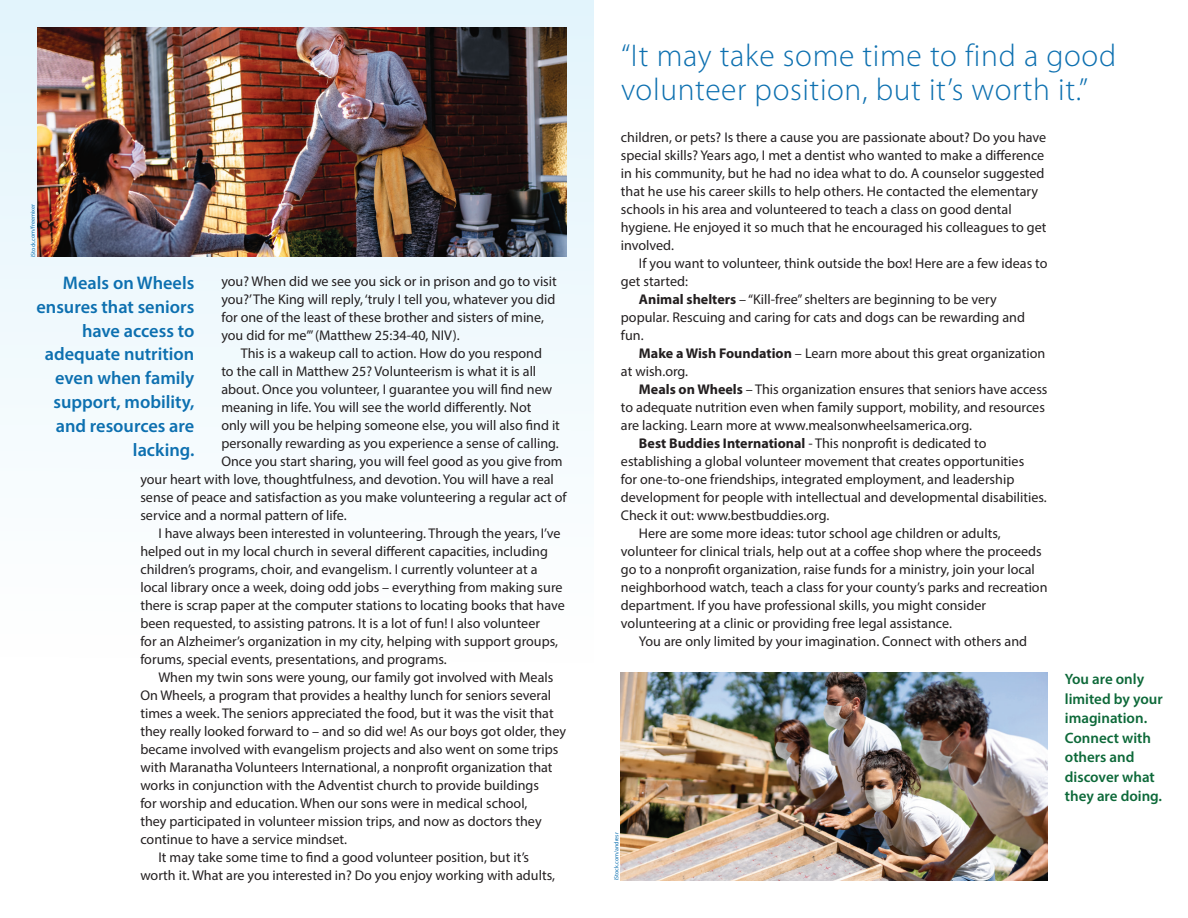
<style>
.page{position:relative;width:1188px;height:918px;background:#fff}
.page>*{position:absolute;margin:0;border:0;box-sizing:border-box;transform-origin:0 0}
.t1{font:300 31.5px/34.5px "Myriad Pro";letter-spacing:.02em;color:#0d70b0}
.t2{font:600 18.3px/23.9px "Myriad Pro";color:#0d70b0;text-align:right}
.t3{font:600 15px/19.5px "Myriad Pro";color:#0d6939}
.t4{font:14.1px/18px "Myriad Pro";color:#231f20}
.t5{font:6px "Myriad Pro";letter-spacing:-.005em;color:#0d70b0}
.s1{font-weight:700}
</style>
<div class="page">
<div style="left:0;top:0;width:594px;height:802px;background:linear-gradient(to bottom,#e2f3fb,#fff)"></div>
<img style="left:38px;top:27px;width:529px;height:229px">
<img style="left:621px;top:673px;width:427px;height:207px">
<p class="t5" style="left:29px;top:257px;width:55px;rotate:-90deg">iStock.com/freemixer</p>
<p class="t4" style="left:221px;top:272px;width:337px">you? When did we see you sick or in prison and go to visit you?’ The King will reply, ‘truly I tell you, whatever you did for one of the least of these brother and sisters of mine, you did for me’” (Matthew 25:34-40, NIV).</p>
<p class="t4" style="left:241px;top:344px;width:303px">This is a wakeup call to action. How do you respond</p>
<p class="t4" style="left:221px;top:362px;width:316px">to the call in Matthew 25? Volunteerism is what it is all</p>
<p class="t4" style="left:221px;top:380px;width:332px">about. Once you volunteer, I guarantee you will find new</p>
<p class="t4" style="left:221px;top:398px;width:312px">meaning in life. You will see the world differently. Not</p>
<p class="t4" style="left:221px;top:416px;width:340px">only will you be helping someone else, you will also find it</p>
<p class="t4" style="left:221px;top:434px;width:339px">personally rewarding as you experience a sense of calling.</p>
<p class="t4" style="left:221px;top:452px;width:343px">Once you start sharing, you will feel good as you give from</p>
<p class="t4" style="left:140px;top:470px;width:415px">your heart with love, thoughtfulness, and devotion. You will have a real</p>
<p class="t4" style="left:140px;top:488px;width:428px">sense of peace and satisfaction as you make volunteering a regular act of</p>
<p class="t4" style="left:140px;top:506px;width:208px">service and a normal pattern of life.</p>
<p class="t4" style="left:158px;top:524px;width:404px">I have always been interested in volunteering. Through the years, I’ve</p>
<p class="t4" style="left:140px;top:542px;width:409px">helped out in my local church in several different capacities, including</p>
<p class="t4" style="left:140px;top:560px;width:399px">children’s programs, choir, and evangelism. I currently volunteer at a</p>
<p class="t4" style="left:140px;top:578px;width:424px">local library once a week, doing odd jobs – everything from making sure</p>
<p class="t4" style="left:140px;top:596px;width:426px">there is scrap paper at the computer stations to locating books that have</p>
<p class="t4" style="left:140px;top:614px;width:401px">been requested, to assisting patrons. It is a lot of fun! I also volunteer</p>
<p class="t4" style="left:140px;top:632px;width:419px">for an Alzheimer’s organization in my city, helping with support groups,</p>
<p class="t4" style="left:140px;top:650px;width:308px">forums, special events, presentations, and programs.</p>
<p class="t4" style="left:158px;top:668px;width:396px">When my twin sons were young, our family got involved with Meals</p>
<p class="t4" style="left:140px;top:686px;width:412px">On Wheels, a program that provides a healthy lunch for seniors several</p>
<p class="t4" style="left:140px;top:704px;width:415px">times a week. The seniors appreciated the food, but it was the visit that</p>
<p class="t4" style="left:140px;top:722px;width:427px">they really looked forward to – and so did we! As our boys got older, they</p>
<p class="t4" style="left:140px;top:740px;width:419px">became involved with evangelism projects and also went on some trips</p>
<p class="t4" style="left:140px;top:758px;width:414px">with Maranatha Volunteers International, a nonprofit organization that</p>
<p class="t4" style="left:140px;top:776px;width:400px">works in conjunction with the Adventist church to provide buildings</p>
<p class="t4" style="left:140px;top:794px;width:389px">for worship and education. When our sons were in medical school,</p>
<p class="t4" style="left:140px;top:812px;width:403px">they participated in volunteer mission trips, and now as doctors they</p>
<p class="t4" style="left:140px;top:830px;width:208px">continue to have a service mindset.</p>
<p class="t4" style="left:158px;top:848px;width:372px">It may take some time to find a good volunteer position, but it’s</p>
<p class="t4" style="left:140px;top:866px;width:416px">worth it. What are you interested in? Do you enjoy working with adults,</p>
<p class="t2" style="left:36px;top:271px;width:159px">Meals on Wheels ensures that seniors have access to adequate nutrition even when family support, mobility, and resources are lacking.</p>
<h1 class="t1" style="left:621px;top:38px;width:497px">“It may take some time to find a good volunteer position, but it’s worth it.”</h1>
<p class="t4" style="left:621px;top:128px;width:427px">children, or pets? Is there a cause you are passionate about? Do you have special skills? Years ago, I met a dentist who wanted to make a difference in his community, but he had no idea what to do. A counselor suggested that he use his career skills to help others. He contacted the elementary schools in his area and volunteered to teach a class on good dental hygiene. He enjoyed it so much that he encouraged his colleagues to get involved.</p>
<p class="t4" style="left:639px;top:254px;width:410px">If you want to volunteer, think outside the box! Here are a few ideas to</p>
<p class="t4" style="left:621px;top:272px;width:69px">get started:</p>
<p class="t4" style="left:639px;top:290px;width:359px"><span class="s1">Animal shelters</span> – “Kill-free” shelters are beginning to be very</p>
<p class="t4" style="left:621px;top:308px;width:406px">popular. Rescuing and caring for cats and dogs can be rewarding and</p>
<p class="t4" style="left:621px;top:326px;width:24px">fun.</p>
<p class="t4" style="left:639px;top:344px;width:408px"><span class="s1">Make a Wish Foundation</span> – Learn more about this great organization</p>
<p class="t4" style="left:621px;top:362px;width:69px">at wish.org.</p>
<p class="t4" style="left:639px;top:380px;width:410px"><span class="s1">Meals on Wheels</span> – This organization ensures that seniors have access</p>
<p class="t4" style="left:621px;top:398px;width:425px">to adequate nutrition even when family support, mobility, and resources</p>
<p class="t4" style="left:621px;top:416px;width:352px">are lacking. Learn more at www.mealsonwheelsamerica.org.</p>
<p class="t4" style="left:639px;top:434px;width:349px"><span class="s1">Best Buddies International</span> - This nonprofit is dedicated to</p>
<p class="t4" style="left:621px;top:452px;width:405px">establishing a global volunteer movement that creates opportunities</p>
<p class="t4" style="left:621px;top:470px;width:395px">for one-to-one friendships, integrated employment, and leadership</p>
<p class="t4" style="left:621px;top:488px;width:427px">development for people with intellectual and developmental disabilities.</p>
<p class="t4" style="left:621px;top:506px;width:210px">Check it out: www.bestbuddies.org.</p>
<p class="t4" style="left:639px;top:524px;width:363px">Here are some more ideas: tutor school age children or adults,</p>
<p class="t4" style="left:621px;top:542px;width:422px">volunteer for clinical trials, help out at a coffee shop where the proceeds</p>
<p class="t4" style="left:621px;top:560px;width:415px">go to a nonprofit organization, raise funds for a ministry, join your local</p>
<p class="t4" style="left:621px;top:578px;width:428px">neighborhood watch, teach a class for your county’s parks and recreation</p>
<p class="t4" style="left:621px;top:596px;width:367px">department. If you have professional skills, you might consider</p>
<p class="t4" style="left:621px;top:614px;width:332px">volunteering at a clinic or providing free legal assistance.</p>
<p class="t4" style="left:639px;top:632px;width:390px">You are only limited by your imagination. Connect with others and</p>
<p class="t5" style="left:613px;top:880px;width:50px;rotate:-90deg">iStock.com/andresr</p>
<p class="t3" style="left:1065px;top:669px;width:99px">You are only limited by your imagination.<br>Connect with others and discover what they are doing.</p>
</div>
